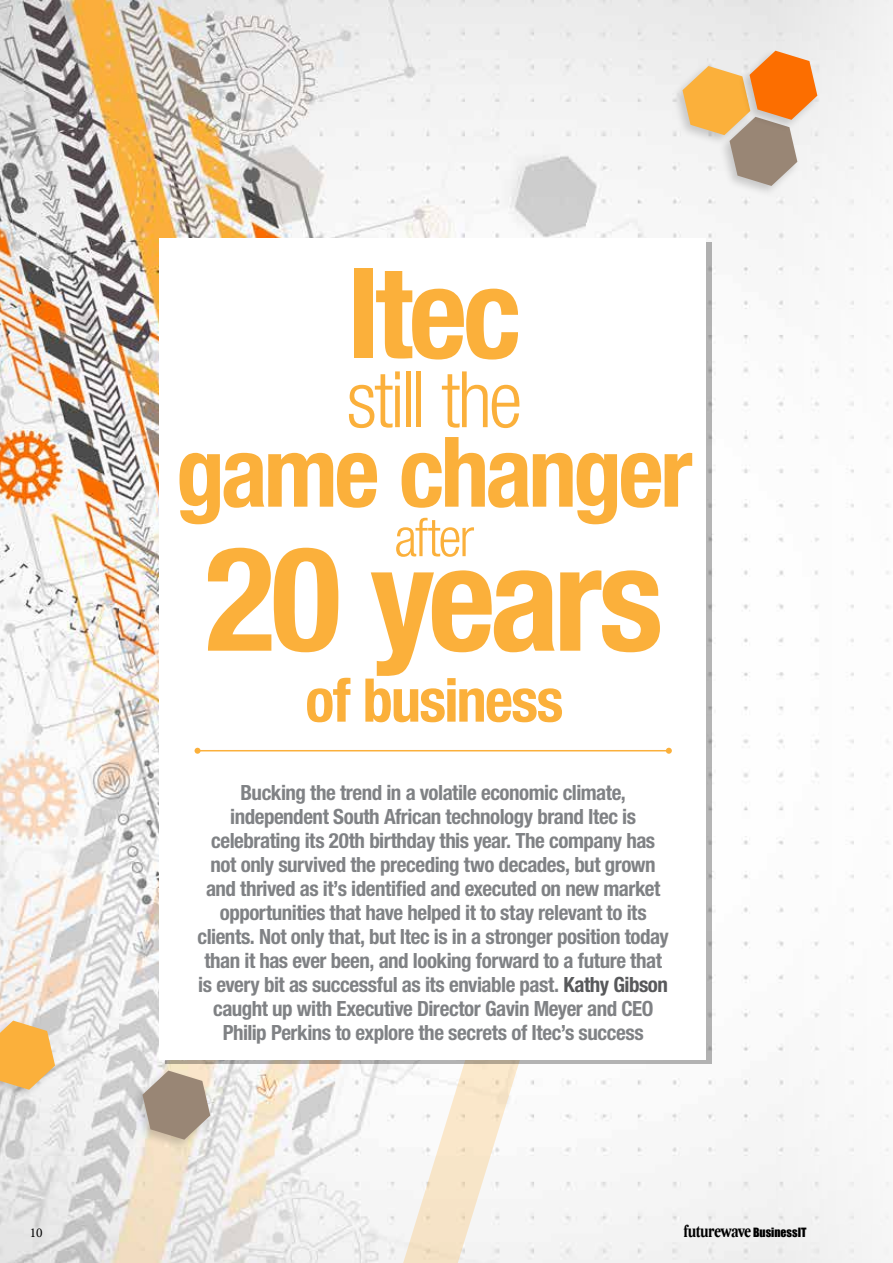
<style>
.page{position:relative;width:893px;height:1263px;background:#fff}
.page>*{position:absolute;margin:0;border:0;box-sizing:border-box;transform-origin:0 0}
.t1{font:700 condensed 145.5px "Helvetica Neue";letter-spacing:-.04em;color:#fbb03b}
.t2{font:700 condensed 126px "Helvetica Neue";color:#fbb03b}
.t3{font:700 condensed 97.5px "Helvetica Neue";letter-spacing:-.04em;color:#fbb03b}
.t4{font:300 condensed 78px "Helvetica Neue LT Std";letter-spacing:-.04em;color:#fbb03b}
.t5{font:700 condensed 60.3px "Helvetica Neue";letter-spacing:-.03em;color:#fbb03b}
.t6{font:300 condensed 53.25px "Helvetica Neue LT Std";letter-spacing:-.035em;color:#fbb03b}
.t7{font:700 condensed 21px/24px "Helvetica Neue";letter-spacing:-.02em;color:#808285;text-align:center}
.t8{font:700 18px "Lido STF Cond";letter-spacing:-.02em;color:#000}
.t9{font:13.5px "Minion Pro";color:#000}
.s1{color:#58595b}
.s2{font-family:"Impact";font-weight:400;font-size:11.7px}
</style>
<div class="page">
<img style="left:0;top:0;width:893px;height:1263px">
<svg style="left:366px;top:1063px;width:240px;height:200px;fill:#f7f5f5"></svg>
<div style="left:159px;top:238px;width:547px;height:821px;background:#fff"></div>
<div style="left:670px;top:63px;width:84px;height:84px;background:#000;opacity:.18"></div>
<div style="left:717px;top:114px;width:84px;height:84px;background:#000;opacity:.18"></div>
<div style="left:737px;top:48px;width:84px;height:84px;background:#ededed"></div>
<svg style="left:682px;top:51px;width:135px;height:135px"></svg>
<div style="left:130px;top:1067px;width:84px;height:85px;background:#000;opacity:.18"></div>
<svg style="left:142px;top:1070px;width:68px;height:70px;background:#b1a192"></svg>
<div style="left:0;top:1017px;width:58px;height:85px;background:#000;opacity:.18"></div>
<svg style="left:0;top:1020px;width:55px;height:70px;background:#f3ba63"></svg>
<hr style="left:198px;top:750px;width:471px;height:1px;background:#fbb03b">
<svg style="left:195px;top:748px;width:6px;height:6px"></svg>
<svg style="left:666px;top:748px;width:6px;height:6px"></svg>
<h2 class="t2" style="left:347px;top:209px;width:175px">Itec</h2>
<h3 class="t4" style="left:346px;top:355px;width:177px">still the</h3>
<h3 class="t3" style="left:176px;top:391px;width:518px">game changer</h3>
<h3 class="t6" style="left:395px;top:507px;width:81px">after</h3>
<h1 class="t1" style="left:205px;top:478px;width:459px">20 years</h1>
<h3 class="t5" style="left:305px;top:650px;width:260px">of business</h3>
<p class="t7" style="left:198px;top:779px;width:473px">Bucking the trend in a volatile economic climate, independent South African technology brand Itec is celebrating its 20th birthday this year. The company has not only survived the preceding two decades, but grown and thrived as it’s identified and executed on new market opportunities that have helped it to stay relevant to its clients. Not only that, but Itec is in a stronger position today than it has ever been, and looking forward to a future that is every bit as successful as its enviable past. <span class="s1">Kathy Gibson </span>caught up with Executive Director Gavin Meyer and CEO Philip Perkins to explore the secrets of Itec’s success</p>
<p class="t9" style="left:30px;top:1224px;width:14px">10</p>
<p class="t8" style="left:683px;top:1220px;width:125px">futurewave <span class="s2">BusinessIT</span></p>
</div>
